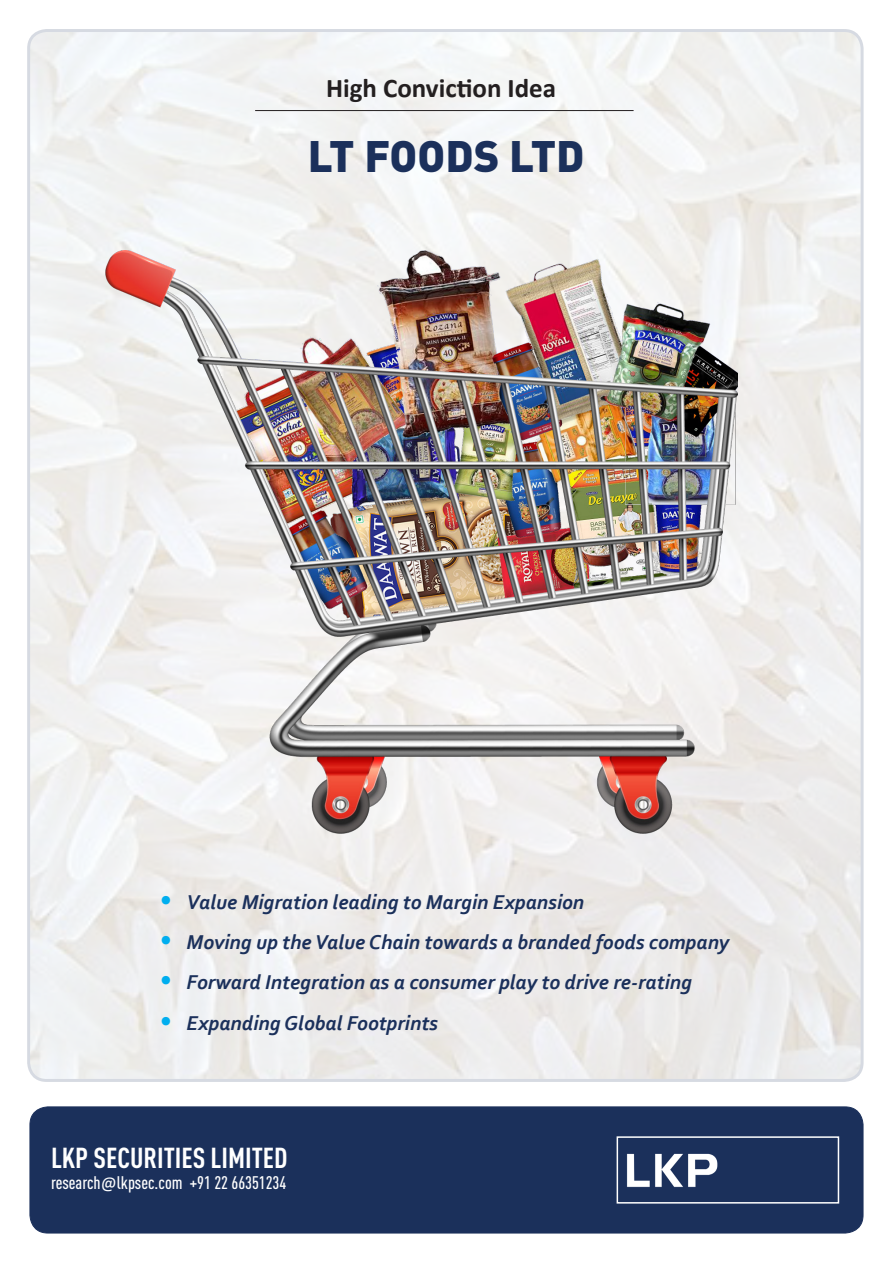
<style>
.page{position:relative;width:893px;height:1263px;background:#fff}
.page>*{position:absolute;margin:0;border:0;box-sizing:border-box;transform-origin:0 0}
.Paragraph{font:900 43.5px "DIN Pro";color:#1b305b}
.t1{font:700 condensed 28.5px "DIN Pro";color:#fff}
.Paragraph_Head_2{font:700 27px "Calibri";color:#231f20}
.Paragraph-2{font:italic 700 21px "Corbel";color:#1b305b}
.t2{font:500 condensed 18px "DIN Pro";color:#fff}
.s1{font-size:27px;color:#00aeef}
.s2{font-family:"Calibri";font-weight:400;font-stretch:normal}
</style>
<div class="page">
<div style="left:30px;top:1107px;width:833px;height:126px;background:#1b305b;border-radius:18px"></div>
<div style="left:30px;top:1107px;width:833px;height:126px;border:1px solid #1b305b;border-radius:18px"></div>
<img style="left:627px;top:1153px;width:91px;height:34px">
<div style="left:617px;top:1136px;width:222px;height:67px;border:2px solid #fff"></div>
<img style="left:105px;top:251px;width:633px;height:582px">
<hr style="left:255px;top:110px;width:379px;height:1px;background:#231f20">
<p class="Paragraph_Head_2" style="left:326px;top:69px;width:232px">High Conviction Idea</p>
<p class="Paragraph" style="left:308px;top:119px;width:278px">LT FOODS LTD</p>
<p class="Paragraph-2" style="left:160px;top:889px;width:426px"><span class="s1">•</span> Value Migration leading to Margin Expansion</p>
<p class="Paragraph-2" style="left:160px;top:929px;width:571px"><span class="s1">•</span> Moving up the Value Chain towards a branded foods company</p>
<p class="Paragraph-2" style="left:160px;top:969px;width:534px"><span class="s1">•</span> Forward Integration as a consumer play to drive re-rating</p>
<p class="Paragraph-2" style="left:160px;top:1010px;width:280px"><span class="s1">•</span> Expanding Global Footprints</p>
<p class="t1" style="left:51px;top:1136px;width:238px">LKP SECURITIES LIMITED</p>
<p class="t2" style="left:51px;top:1169px;width:237px">research<span class="s2">@</span>lkpsec.com +91 22 66351234</p>
</div>
